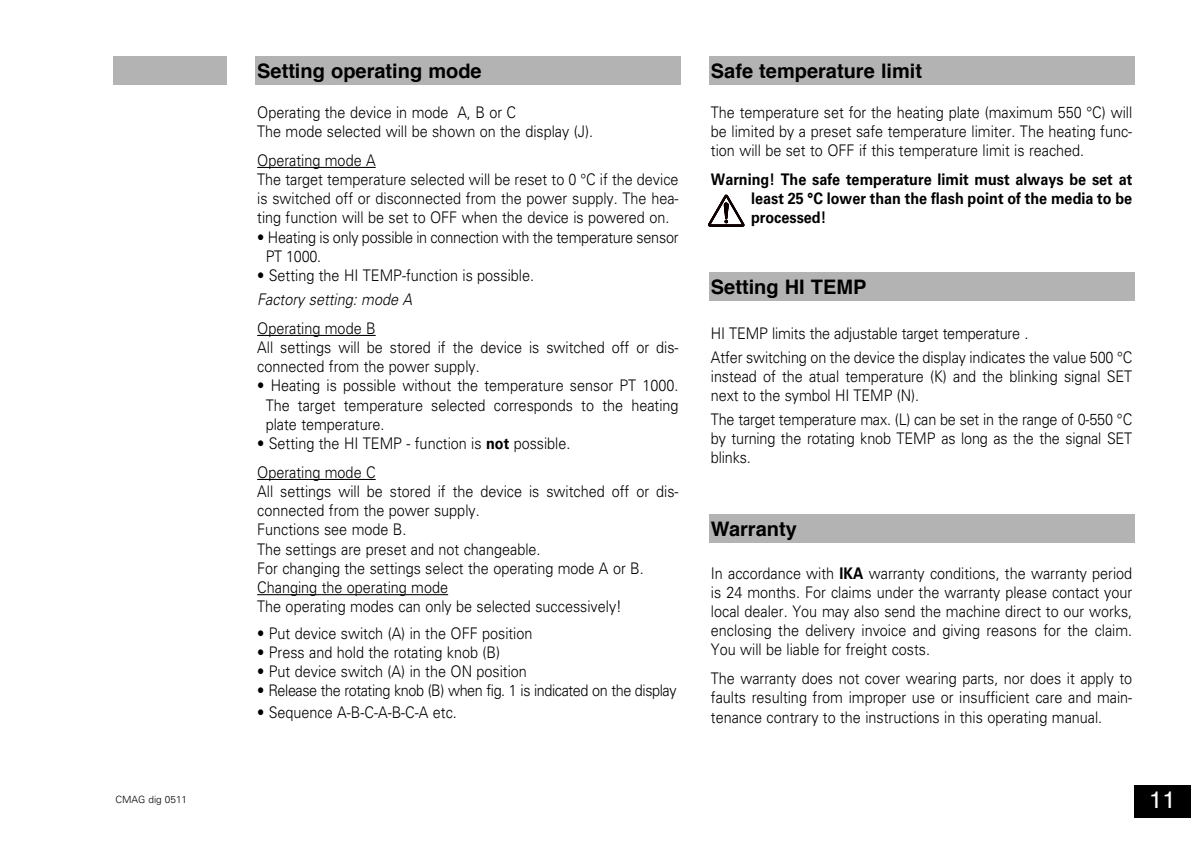
<style>
.page{position:relative;width:1191px;height:842px;background:#fff}
.page>*{position:absolute;margin:0;border:0;box-sizing:border-box;transform-origin:0 0}
.t1{font:24px "Helvetica";color:#fff}
.t2{font:700 20px "Helvetica";color:#000}
.t3{font:300 16px/19.2px "Univers CE";color:#000;scale:.9 1}
.t4{font:700 16px/19.2px "Univers CE";color:#000;text-align:justify;scale:.9 1}
.t5{font:300 16px "Univers CE";letter-spacing:-.03em;color:#000;scale:.9 1}
.t6{font:italic 300 16px "Univers CE";color:#000;scale:.9 1}
.t7{font:300 10px "Univers CE";color:#000}
.s1{font-weight:700}
</style>
<div class="page">
<div style="left:1134px;top:786px;width:57px;height:32px;background:#000"></div>
<div style="left:113px;top:57px;width:114px;height:28px;background:#b3b3b3"></div>
<hr style="left:257px;top:167px;width:119px;height:1px;background:#000">
<hr style="left:257px;top:335px;width:119px;height:1px;background:#000">
<hr style="left:257px;top:479px;width:119px;height:1px;background:#000">
<hr style="left:257px;top:594px;width:191px;height:1px;background:#000">
<div style="left:255px;top:57px;width:425px;height:28px;background:#b3b3b3"></div>
<div style="left:709px;top:57px;width:425px;height:28px;background:#b3b3b3"></div>
<svg style="left:708px;top:194px;width:36px;height:33px"></svg>
<div style="left:709px;top:272px;width:425px;height:28px;background:#b3b3b3"></div>
<div style="left:709px;top:514px;width:425px;height:29px;background:#b3b3b3"></div>
<p class="t2" style="left:257px;top:63px;width:226px">Setting operating mode</p>
<p class="t2" style="left:711px;top:63px;width:213px">Safe temperature limit</p>
<p class="t3" style="left:257px;top:104px;width:374px">Operating the device in mode A, B or C<br>The mode selected will be shown on the display (J).</p>
<p class="t3" style="left:257px;top:152px;width:470px">Operating mode A<br>The target temperature selected will be reset to 0 °C if the device is switched off or disconnected from the power supply. The hea&shy;ting function will be set to OFF when the device is powered on.</p>
<p class="t3" style="left:266px;top:229px;width:460px;text-indent:-9px">• Heating is only possible in connection with the temperature sensor<br>PT 1000.</p>
<p class="t3" style="left:257px;top:267px;width:309px">• Setting the HI TEMP-function is possible.</p>
<p class="t6" style="left:257px;top:293px;width:174px">Factory setting: mode A</p>
<p class="t3" style="left:257px;top:320px;width:470px">Operating mode B<br>All settings will be stored if the device is switched off or dis&shy;connected from the power supply.</p>
<p class="t3" style="left:266px;top:378px;width:460px;text-align:justify;text-indent:-9px">• Heating is possible without the temperature sensor PT 1000.<br>The target temperature selected corresponds to the heating plate temperature.</p>
<p class="t3" style="left:257px;top:430px;width:349px;line-height:28.8px">• Setting the HI TEMP - function is <span class="s1">not</span> possible.<br>Operating mode C</p>
<p class="t3" style="left:257px;top:483px;width:470px">All settings will be stored if the device is switched off or dis&shy;connected from the power supply.<br>Functions see mode B.<br>The settings are preset and not changeable.<br>For changing the settings select the operating mode A or B.<br>Changing the operating mode<br>The operating modes can only be selected successively!</p>
<p class="t3" style="left:257px;top:625px;width:307px">• Put device switch (A) in the OFF position</p>
<p class="t3" style="left:257px;top:644px;width:271px">• Press and hold the rotating knob (B)</p>
<p class="t3" style="left:257px;top:663px;width:301px">• Put device switch (A) in the ON position</p>
<p class="t5" style="left:257px;top:685px;width:467px">• Release the rotating knob (B) when fig. 1 is indicated on the display</p>
<p class="t3" style="left:257px;top:704px;width:223px">• Sequence A-B-C-A-B-C-A etc.</p>
<p class="t3" style="left:711px;top:104px;width:470px;text-align:justify">The temperature set for the heating plate (maximum 550 °C) will be limited by a preset safe temperature limiter. The heating func&shy;tion will be set to OFF if this temperature limit is reached.</p>
<p class="t4" style="left:751px;top:171px;width:425px;text-indent:-40px">Warning! The safe temperature limit must always be set at least 25 °C lower than the flash point of the media to be processed!</p>
<p class="t2" style="left:711px;top:278px;width:157px">Setting HI TEMP</p>
<p class="t3" style="left:711px;top:322px;width:470px;line-height:24px">HI TEMP limits the adjustable target temperature .<br>Atfer switching on the device the display indicates the value 500 °C</p>
<p class="t3" style="left:711px;top:368px;width:469px">instead of the atual temperature (K) and the blinking signal SET next to the symbol HI TEMP (N).</p>
<p class="t3" style="left:711px;top:411px;width:470px;text-align:justify">The target temperature max. (L) can be set in the range of 0-550 °C by turning the rotating knob TEMP as long as the the signal SET blinks.</p>
<p class="t2" style="left:711px;top:520px;width:87px">Warranty</p>
<p class="t3" style="left:711px;top:565px;width:470px;text-align:justify">In accordance with <span class="s1">IKA</span> warranty conditions, the warranty period is 24 months. For claims under the warranty please contact your local dealer. You may also send the machine direct to our works, enclosing the delivery invoice and giving reasons for the claim.<br>You will be liable for freight costs.</p>
<p class="t3" style="left:711px;top:670px;width:470px;text-align:justify">The warranty does not cover wearing parts, nor does it apply to faults resulting from improper use or insufficient care and main&shy;tenance contrary to the instructions in this operating manual.</p>
<p class="t7" style="left:115px;top:796px;width:73px">CMAG dig 0511</p>
<h1 class="t1" style="left:1149px;top:790px;width:28px">11</h1>
</div>
